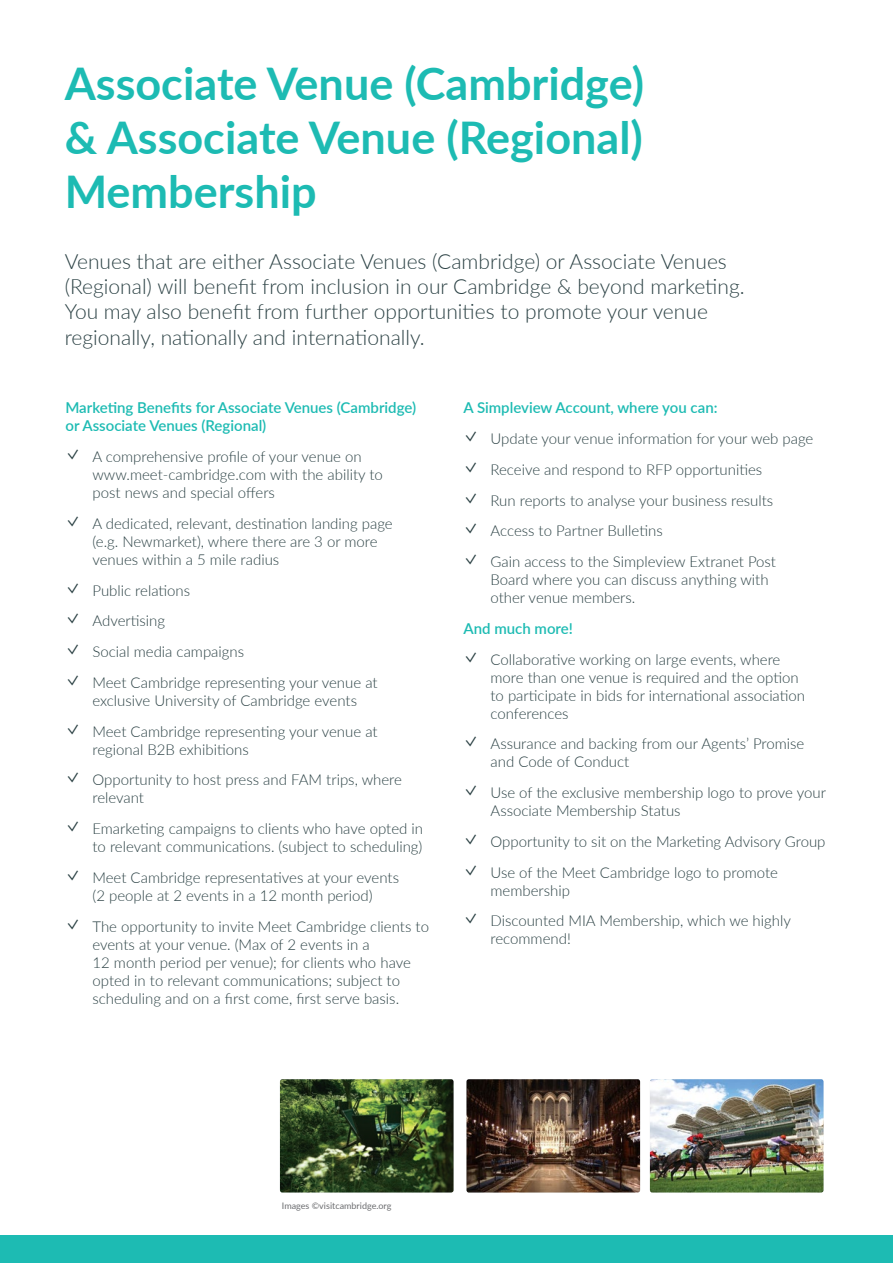
<style>
.page{position:relative;width:893px;height:1263px;background:#fff}
.page>*{position:absolute;margin:0;border:0;box-sizing:border-box;transform-origin:0 0}
.t1{font:700 45px/54px "Lato";color:#1dbbb3;text-align:justify}
.t2{font:300 21px/25.2px "Lato";color:#2b4144}
.t3{font:300 15px/18px "Lato";color:#2b4144}
.t4{font:600 15px/18px "Lato";color:#1dbbb3}
.t5{font:9px "Lato";color:#6c6d70}
.s1{font-family:"SS Gizmo";font-weight:400}
</style>
<div class="page">
<img style="left:280px;top:1079px;width:174px;height:113px">
<div style="left:0;top:1235px;width:893px;height:28px;background:#1dbbb3"></div>
<img style="left:466px;top:1079px;width:174px;height:113px">
<img style="left:650px;top:1079px;width:173px;height:113px">
<p class="t1" style="left:65px;top:55px;width:581px">Associate Venue (Cambridge) &amp; Associate Venue (Regional)<br>Membership</p>
<p class="t2" style="left:65px;top:248px;width:681px">Venues that are either Associate Venues (Cambridge) or Associate Venues (Regional) will benefit from inclusion in our Cambridge &amp; beyond marketing.<br>You may also benefit from further opportunities to promote your venue regionally, nationally and internationally.</p>
<p class="t4" style="left:65px;top:398px;width:352px">Marketing Benefits for Associate Venues (Cambridge) or Associate Venues (Regional)</p>
<p class="t3" style="left:92px;top:447px;width:292px;text-indent:-27px"><span class="s1">✓</span> A comprehensive profile of your venue on www.meet-cambridge.com with the ability to post news and special offers</p>
<p class="t3" style="left:92px;top:514px;width:302px;text-indent:-27px"><span class="s1">✓</span> A dedicated, relevant, destination landing page (e.g. Newmarket), where there are 3 or more venues within a 5 mile radius</p>
<p class="t3" style="left:65px;top:581px;width:126px"><span class="s1">✓</span> Public relations</p>
<p class="t3" style="left:65px;top:611px;width:101px"><span class="s1">✓</span> Advertising</p>
<p class="t3" style="left:65px;top:642px;width:180px"><span class="s1">✓</span> Social media campaigns</p>
<p class="t3" style="left:65px;top:673px;width:314px;text-align:center"><span class="s1">✓</span> Meet Cambridge representing your venue at exclusive University of Cambridge events</p>
<p class="t3" style="left:92px;top:722px;width:287px;text-indent:-27px"><span class="s1">✓</span> Meet Cambridge representing your venue at regional B2B exhibitions</p>
<p class="t3" style="left:92px;top:770px;width:311px;text-indent:-27px"><span class="s1">✓</span> Opportunity to host press and FAM trips, where relevant</p>
<p class="t3" style="left:65px;top:819px;width:359px;text-align:right"><span class="s1">✓</span> Emarketing campaigns to clients who have opted in to relevant communications. (subject to scheduling)</p>
<p class="t3" style="left:65px;top:868px;width:335px;text-align:center"><span class="s1">✓</span> Meet Cambridge representatives at your events (2 people at 2 events in a 12 month period)</p>
<p class="t3" style="left:92px;top:917px;width:338px;text-indent:-27px"><span class="s1">✓</span> The opportunity to invite Meet Cambridge clients to events at your venue. (Max of 2 events in a<br>12 month period per venue); for clients who have opted in to relevant communications; subject to scheduling and on a first come, first serve basis.</p>
<p class="t4" style="left:463px;top:398px;width:256px">A Simpleview Account, where you can:</p>
<p class="t3" style="left:463px;top:429px;width:351px"><span class="s1">✓</span> Update your venue information for your web page</p>
<p class="t3" style="left:463px;top:460px;width:300px"><span class="s1">✓</span> Receive and respond to RFP opportunities</p>
<p class="t3" style="left:463px;top:491px;width:311px"><span class="s1">✓</span> Run reports to analyse your business results</p>
<p class="t3" style="left:463px;top:521px;width:201px"><span class="s1">✓</span> Access to Partner Bulletins</p>
<p class="t3" style="left:490px;top:552px;width:287px;text-indent:-27px"><span class="s1">✓</span> Gain access to the Simpleview Extranet Post<br>Board where you can discuss anything with other venue members.</p>
<p class="t4" style="left:463px;top:619px;width:111px">And much more!</p>
<p class="t3" style="left:490px;top:650px;width:316px;text-indent:-27px"><span class="s1">✓</span> Collaborative working on large events, where more than one venue is required and the option to participate in bids for international association conferences</p>
<p class="t3" style="left:490px;top:734px;width:315px;text-indent:-27px"><span class="s1">✓</span> Assurance and backing from our Agents’ Promise and Code of Conduct</p>
<p class="t3" style="left:490px;top:783px;width:337px;text-indent:-27px"><span class="s1">✓</span> Use of the exclusive membership logo to prove your<br>Associate Membership Status</p>
<p class="t3" style="left:463px;top:832px;width:364px"><span class="s1">✓</span> Opportunity to sit on the Marketing Advisory Group</p>
<p class="t3" style="left:490px;top:863px;width:289px;text-indent:-27px"><span class="s1">✓</span> Use of the Meet Cambridge logo to promote membership</p>
<p class="t3" style="left:490px;top:911px;width:302px;text-indent:-27px"><span class="s1">✓</span> Discounted MIA Membership, which we highly recommend!</p>
<p class="t5" style="left:282px;top:1200px;width:111px">Images ©visitcambridge.org</p>
</div>
